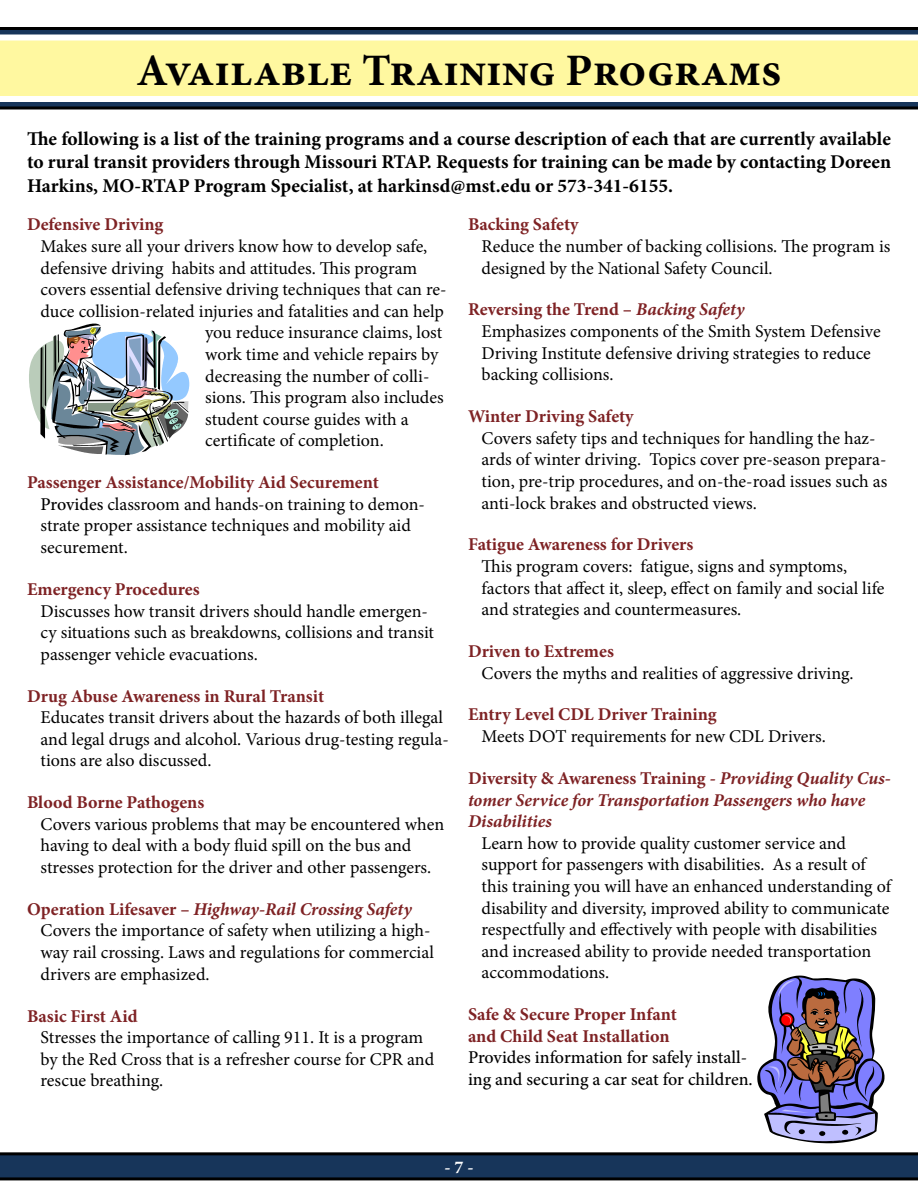
<style>
.page{position:relative;width:918px;height:1188px;background:#fff}
.page>*{position:absolute;margin:0;border:0;box-sizing:border-box;transform-origin:0 0}
.t1{font:700 45px "Minion Pro";color:#000}
.t2{font:700 19.5px/23.4px "Minion Pro";letter-spacing:-.005em;color:#000;text-align:justify}
.t3{font:18px/21.6px "Minion Pro";color:#000}
.t4{font:700 18px/21.6px "Minion Pro";color:#7e2224}
.t5{font:italic 700 18px/21.6px "Minion Pro";color:#7e2224}
.t6{font:500 18px/21.6px "Minion Pro";color:#000}
.t7{font:700 18px "Minion Pro";color:#fff}
.s1{font-weight:700;color:#7e2224}
.s2{font-weight:500}
.s3{font-weight:700;font-style:italic;color:#7e2224}
.s4{font-style:normal}
</style>
<div class="page">
<svg style="left:0;top:1152px;width:918px;height:28px;background:#152d4a"></svg>
<svg style="left:0;top:27px;width:918px;height:83px;background:#15263b"></svg>
<svg style="left:0;top:34px;width:918px;height:68px"></svg>
<svg style="left:29px;top:324px;width:160px;height:131px"></svg>
<svg style="left:757px;top:976px;width:127px;height:167px"></svg>
<h1 class="t1" style="left:136px;top:39px;width:647px">Available Training Programs</h1>
<p class="t2" style="left:27px;top:127px;width:866px">The following is a list of the training programs and a course description of each that are currently available to rural transit providers through Missouri RTAP. Requests for training can be made by contacting Doreen Harkins, MO-RTAP Program Specialist, at harkinsd@mst.edu or 573-341-6155.</p>
<p class="t4" style="left:27px;top:214px;width:138px">Defensive Driving</p>
<p class="t3" style="left:40px;top:236px;width:388px">Makes sure all your drivers know how to develop safe,</p>
<p class="t3" style="left:40px;top:257px;width:378px">defensive driving habits and attitudes. This program</p>
<p class="t3" style="left:40px;top:279px;width:408px">covers essential defensive driving techniques that can re-</p>
<p class="t3" style="left:40px;top:300px;width:405px">duce collision-related injuries and fatalities and can help</p>
<p class="t3" style="left:205px;top:322px;width:239px">you reduce insurance claims, lost</p>
<p class="t3" style="left:205px;top:344px;width:235px">work time and vehicle repairs by</p>
<p class="t3" style="left:205px;top:365px;width:226px">decreasing the number of colli-</p>
<p class="t3" style="left:205px;top:387px;width:240px">sions. This program also includes</p>
<p class="t3" style="left:205px;top:408px;width:205px">student course guides with a</p>
<p class="t3" style="left:205px;top:430px;width:180px">certificate of completion.</p>
<p class="t3" style="left:40px;top:472px;width:386px;text-indent:-14px"><span class="s1">Passenger Assistance/Mobility Aid Securement </span><span class="s2">Provides</span> classroom and hands-on training to demon&shy;strate proper assistance techniques and mobility aid securement.</p>
<p class="t4" style="left:27px;top:578px;width:174px">Emergency Procedures</p>
<p class="t3" style="left:40px;top:600px;width:395px">Discusses how transit drivers should handle emergen&shy;cy situations such as breakdowns, collisions and transit passenger vehicle evacuations.</p>
<p class="t4" style="left:27px;top:685px;width:299px">Drug Abuse Awareness in Rural Transit</p>
<p class="t3" style="left:40px;top:707px;width:410px">Educates transit drivers about the hazards of both illegal and legal drugs and alcohol. Various drug-testing regula&shy;tions are also discussed.</p>
<p class="t4" style="left:27px;top:791px;width:179px">Blood Borne Pathogens</p>
<p class="t3" style="left:40px;top:813px;width:405px">Covers various problems that may be encountered when having to deal with a body fluid spill on the bus and stresses protection for the driver and other passengers.</p>
<p class="t3" style="left:40px;top:898px;width:395px;text-indent:-14px"><span class="s1">Operation Lifesaver –</span> <span class="s3">Highway-Rail Crossing Safety </span>Covers the importance of safety when utilizing a high&shy;way rail crossing. Laws and regulations for commercial drivers are emphasized.</p>
<p class="t4" style="left:27px;top:1005px;width:112px">Basic First Aid</p>
<p class="t3" style="left:40px;top:1027px;width:395px">Stresses the importance of calling 911. It is a program by the Red Cross that is a refresher course for CPR and rescue breathing.</p>
<p class="t4" style="left:468px;top:214px;width:112px">Backing Safety</p>
<p class="t3" style="left:482px;top:236px;width:410px">Reduce the number of backing collisions. The program is designed by the National Safety Council.</p>
<p class="t3" style="left:482px;top:299px;width:401px;text-indent:-14px"><span class="s1">Reversing the Trend –</span> <span class="s3">Backing Safety<br></span>Emphasizes components of the Smith System Defensive Driving Institute defensive driving strategies to reduce backing collisions.</p>
<p class="t4" style="left:468px;top:405px;width:167px">Winter Driving Safety</p>
<p class="t3" style="left:482px;top:427px;width:407px">Covers safety tips and techniques for handling the haz&shy;ards of winter driving. Topics cover pre-season prepara&shy;tion, pre-trip procedures, and on-the-road issues such as anti-lock brakes and obstructed views.</p>
<p class="t4" style="left:468px;top:534px;width:227px">Fatigue Awareness for Drivers</p>
<p class="t3" style="left:482px;top:555px;width:405px">This program covers: fatigue, signs and symptoms, factors that affect it, sleep, effect on family and social life and strategies and countermeasures.</p>
<p class="t4" style="left:468px;top:640px;width:147px">Driven to Extremes</p>
<p class="t3" style="left:482px;top:662px;width:374px">Covers the myths and realities of aggressive driving.</p>
<p class="t4" style="left:468px;top:704px;width:250px">Entry Level CDL Driver Training</p>
<p class="t3" style="left:482px;top:726px;width:346px">Meets DOT requirements for new CDL Drivers.</p>
<p class="t5" style="left:468px;top:767px;width:424px"><span class="s4">Diversity &amp; Awareness Training -</span> Providing Quality Cus&shy;tomer Service for Transportation Passengers who have<br>Disabilities</p>
<p class="t3" style="left:482px;top:832px;width:411px">Learn how to provide quality customer service and support for passengers with disabilities. As a result of this training you will have an enhanced understanding of disability and diversity, improved ability to communicate respectfully and effectively with people with disabilities and increased ability to provide needed transportation accommodations.</p>
<p class="t4" style="left:468px;top:1003px;width:210px">Safe &amp; Secure Proper Infant and Child Seat Installation</p>
<p class="t6" style="left:468px;top:1047px;width:286px">Provides information for safely install&shy;ing and securing a car seat for children.</p>
<p class="t7" style="left:444px;top:1155px;width:31px">- 7 -</p>
</div>
